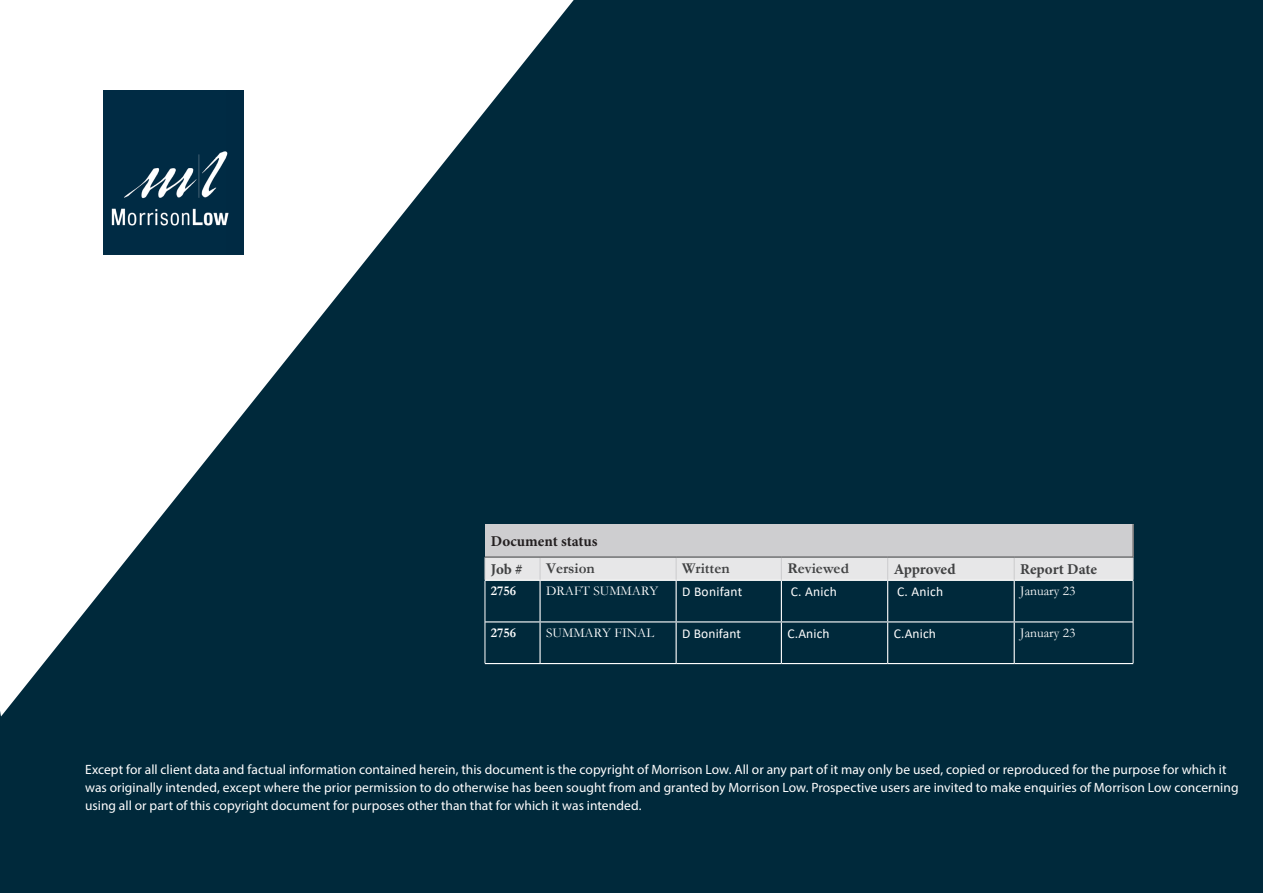
<style>
.page{position:relative;width:1263px;height:893px;background:#fff}
.page>*{position:absolute;margin:0;border:0;box-sizing:border-box;transform-origin:0 0}
.t1{font:700 15px "Minion Pro";letter-spacing:-.005em;color:#404142}
.t2{font:700 15px "Garamond";color:#404142}
.t3{font:700 15px "Minion Pro";color:#231f20}
.Body{font:13.5px/18px "Myriad Pro";letter-spacing:.005em;color:#fff}
.BodyCopy{font:13.5px "Calibri";letter-spacing:.01em;color:#fff}
.BodyCopy-2{font:13.5px "Garamond";color:#fff}
.BodyCopy-3{font:700 13.5px "Garamond";color:#fff}
</style>
<div class="page">
<div style="left:1px;top:0;width:1262px;height:893px;background:#00293b"></div>
<div style="left:485px;top:524px;width:648px;height:33px;background:#ceced0"></div>
<hr style="left:540px;top:580px;width:136px;height:1px;background:#fff">
<hr style="left:676px;top:580px;width:105px;height:1px;background:#fff">
<hr style="left:676px;top:581px;width:1px;height:40px;background:#fff">
<hr style="left:781px;top:580px;width:107px;height:1px;background:#fff">
<hr style="left:781px;top:581px;width:1px;height:40px;background:#fff">
<hr style="left:888px;top:580px;width:126px;height:1px;background:#fff">
<hr style="left:887px;top:581px;width:1px;height:40px;background:#fff">
<hr style="left:1014px;top:580px;width:119px;height:1px;background:#fff">
<hr style="left:1014px;top:581px;width:1px;height:40px;background:#fff">
<hr style="left:540px;top:621px;width:136px;height:1px;background:#fff">
<hr style="left:676px;top:621px;width:105px;height:1px;background:#fff">
<hr style="left:676px;top:622px;width:1px;height:41px;background:#fff">
<hr style="left:781px;top:621px;width:107px;height:1px;background:#fff">
<hr style="left:781px;top:622px;width:1px;height:41px;background:#fff">
<hr style="left:888px;top:621px;width:126px;height:1px;background:#fff">
<hr style="left:887px;top:622px;width:1px;height:41px;background:#fff">
<hr style="left:1014px;top:621px;width:119px;height:1px;background:#fff">
<hr style="left:1014px;top:622px;width:1px;height:41px;background:#fff">
<hr style="left:540px;top:663px;width:136px;height:1px;background:#fff">
<hr style="left:676px;top:663px;width:105px;height:1px;background:#fff">
<hr style="left:781px;top:663px;width:107px;height:1px;background:#fff">
<hr style="left:888px;top:663px;width:126px;height:1px;background:#fff">
<hr style="left:1014px;top:663px;width:119px;height:1px;background:#fff">
<hr style="left:1133px;top:581px;width:1px;height:41px;background:#fff">
<hr style="left:1133px;top:622px;width:1px;height:41px;background:#fff">
<div style="left:574px;top:557px;width:560px;height:23px;background:#e7e7e8"></div>
<hr style="left:1133px;top:524px;width:1px;height:33px;background:#404142">
<hr style="left:540px;top:557px;width:136px;height:1px;background:#404142">
<hr style="left:676px;top:557px;width:105px;height:1px;background:#404142">
<hr style="left:781px;top:557px;width:107px;height:1px;background:#404142">
<hr style="left:888px;top:557px;width:126px;height:1px;background:#404142">
<hr style="left:1014px;top:557px;width:119px;height:1px;background:#404142">
<svg style="left:0;top:0;width:574px;height:716px"></svg>
<img style="left:103px;top:90px;width:140px;height:165px">
<p class="t3" style="left:491px;top:531px;width:108px">Document status</p>
<p class="t1" style="left:491px;top:559px;width:33px">Job #</p>
<p class="t2" style="left:546px;top:558px;width:50px">Version</p>
<p class="t2" style="left:682px;top:558px;width:49px">Written</p>
<p class="t2" style="left:787px;top:558px;width:63px">Reviewed</p>
<p class="t1" style="left:894px;top:559px;width:63px">Approved</p>
<p class="t1" style="left:1020px;top:559px;width:78px">Report Date</p>
<p class="BodyCopy-3" style="left:491px;top:582px;width:27px">2756</p>
<p class="BodyCopy-2" style="left:546px;top:582px;width:114px">DRAFT SUMMARY</p>
<p class="BodyCopy" style="left:682px;top:583px;width:62px">D Bonifant</p>
<p class="BodyCopy" style="left:791px;top:583px;width:48px">C. Anich</p>
<p class="BodyCopy" style="left:897px;top:583px;width:48px">C. Anich</p>
<p class="BodyCopy-2" style="left:1020px;top:582px;width:57px">January 23</p>
<p class="BodyCopy-3" style="left:491px;top:623px;width:27px">2756</p>
<p class="BodyCopy-2" style="left:546px;top:623px;width:109px">SUMMARY FINAL</p>
<p class="BodyCopy" style="left:682px;top:624px;width:61px">D Bonifant</p>
<p class="BodyCopy" style="left:787px;top:624px;width:44px">C.Anich</p>
<p class="BodyCopy" style="left:894px;top:624px;width:44px">C.Anich</p>
<p class="BodyCopy-2" style="left:1020px;top:623px;width:57px">January 23</p>
<p class="Body" style="left:85px;top:761px;width:1155px">Except for all client data and factual information contained herein, this document is the copyright of Morrison Low. All or any part of it may only be used, copied or reproduced for the purpose for which it was originally intended, except where the prior permission to do otherwise has been sought from and granted by Morrison Low. Prospective users are invited to make enquiries of Morrison Low concerning using all or part of this copyright document for purposes other than that for which it was intended.</p>
</div>
